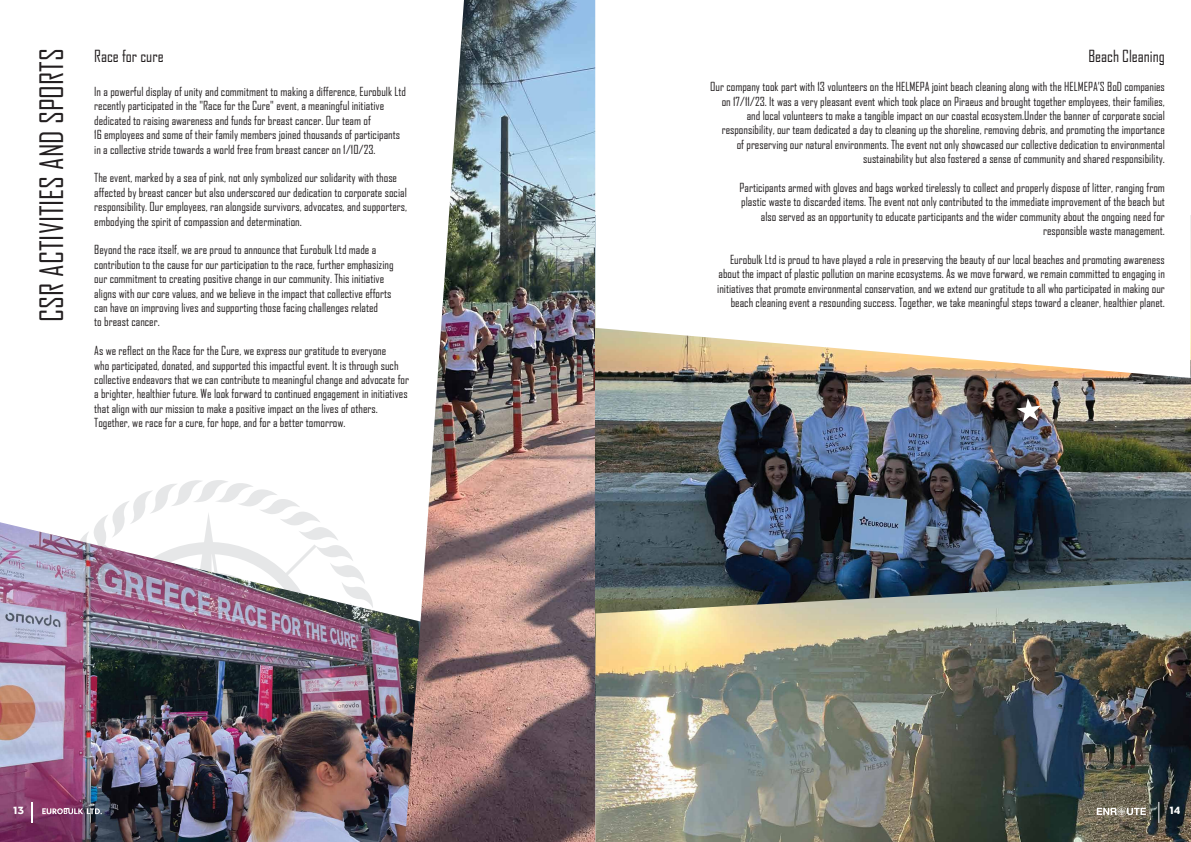
<style>
.page{position:relative;width:1191px;height:842px;background:#fff}
.page>*{position:absolute;margin:0;border:0;box-sizing:border-box;transform-origin:0 0}
.t1{font:30.9px "Agency FB";color:#231f20}
.t2{font:16px "Agency FB";color:#231f20}
.t3{font:12px/14.4px "Agency FB";color:#231f20}
.t4{font:700 12px "Abrade";color:#fff}
</style>
<div class="page">
<img style="left:0;top:522px;width:405px;height:320px">
<img style="left:405px;top:0;width:190px;height:842px">
<img style="left:40px;top:480px;width:339px;height:339px">
<svg style="left:31px;top:802px;width:1px;height:21px"></svg>
<img style="left:595px;top:216px;width:596px;height:365px">
<img style="left:595px;top:581px;width:596px;height:261px">
<svg style="left:595px;top:0;width:595px;height:378px"></svg>
<svg style="left:1158px;top:802px;width:1px;height:21px"></svg>
<svg style="left:1096px;top:806px;width:49px;height:11px"></svg>
<svg style="left:1016px;top:398px;width:25px;height:24px"></svg>
<h1 class="t1" style="left:33px;top:322px;width:275px;rotate:-90deg">CSR ACTIVITIES AND SPORTS</h1>
<h2 class="t2" style="left:94px;top:47px;width:71px">Race for cure</h2>
<p class="t3" style="left:94px;top:84px;width:313px">In a powerful display of unity and commitment to making a difference, Eurobulk Ltd recently participated in the "Race for the Cure" event, a meaningful initiative dedicated to raising awareness and funds for breast cancer. Our team of<br>16 employees and some of their family members joined thousands of participants in a collective stride towards a world free from breast cancer on 1/10/23.</p>
<p class="t3" style="left:94px;top:170px;width:314px">The event, marked by a sea of pink, not only symbolized our solidarity with those affected by breast cancer but also underscored our dedication to corporate social responsibility. Our employees, ran alongside survivors, advocates, and supporters, embodying the spirit of compassion and determination.</p>
<p class="t3" style="left:94px;top:242px;width:301px">Beyond the race itself, we are proud to announce that Eurobulk Ltd made a contribution to the cause for our participation to the race, further emphasizing our commitment to creating positive change in our community. This initiative aligns with our core values, and we believe in the impact that collective efforts can have on improving lives and supporting those facing challenges related<br>to breast cancer.</p>
<p class="t3" style="left:94px;top:343px;width:316px">As we reflect on the Race for the Cure, we express our gratitude to everyone<br>who participated, donated, and supported this impactful event. It is through such collective endeavors that we can contribute to meaningful change and advocate for a brighter, healthier future. We look forward to continued engagement in initiatives that align with our mission to make a positive impact on the lives of others.<br>Together, we race for a cure, for hope, and for a better tomorrow.</p>
<p class="t4" style="left:13px;top:802px;width:13px">13</p>
<h2 class="t2" style="left:1088px;top:47px;width:78px">Beach Cleaning</h2>
<p class="t3" style="left:710px;top:79px;width:456px;text-align:right">Our company took part with 13 volunteers on the HELMEPA joint beach cleaning along with the HELMEPA’S BoD companies on 17/11/23. It was a very pleasant event which took place on Piraeus and brought together employees, their families, and local volunteers to make a tangible impact on our coastal ecosystem.Under the banner of corporate social responsibility, our team dedicated a day to cleaning up the shoreline, removing debris, and promoting the importance<br>of preserving our natural environments. The event not only showcased our collective dedication to environmental sustainability but also fostered a sense of community and shared responsibility.</p>
<p class="t3" style="left:739px;top:180px;width:427px;text-align:right">Participants armed with gloves and bags worked tirelessly to collect and properly dispose of litter, ranging from plastic waste to discarded items. The event not only contributed to the immediate improvement of the beach but also served as an opportunity to educate participants and the wider community about the ongoing need for responsible waste management.</p>
<p class="t3" style="left:717px;top:252px;width:449px;text-align:right">Eurobulk Ltd is proud to have played a role in preserving the beauty of our local beaches and promoting awareness about the impact of plastic pollution on marine ecosystems. As we move forward, we remain committed to engaging in initiatives that promote environmental conservation, and we extend our gratitude to all who participated in making our beach cleaning event a resounding success. Together, we take meaningful steps toward a cleaner, healthier planet.</p>
<p class="t4" style="left:1169px;top:802px;width:13px">14</p>
</div>
